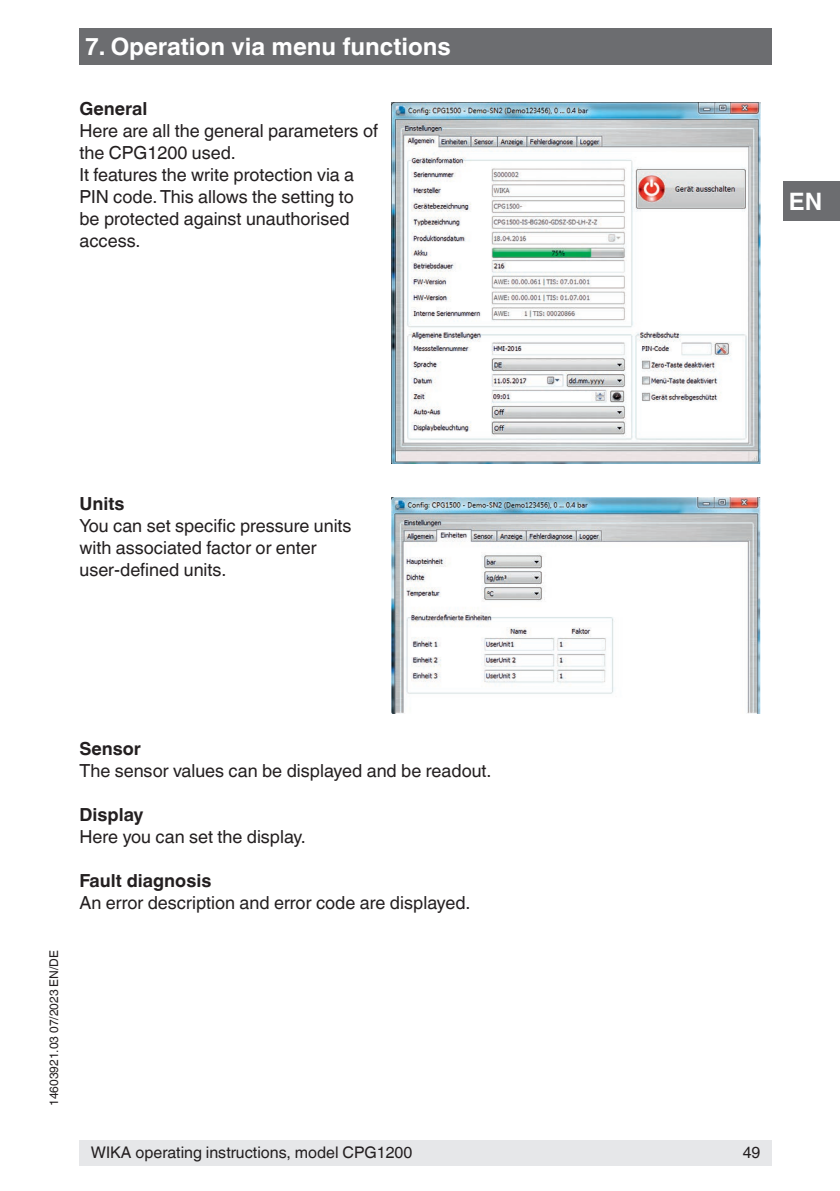
<style>
.page{position:relative;width:840px;height:1191px;background:#fff}
.page>*{position:absolute;margin:0;border:0;box-sizing:border-box;transform-origin:0 0}
.t1{font:700 24px "Helvetica World";color:#fff}
.t2{font:18px/22px "Helvetica World";color:#231f20}
.t3{font:700 18px "Helvetica World";color:#231f20}
.t4{font:16px "Helvetica World";color:#231f20}
.t5{font:12px "Helvetica World";color:#231f20}
</style>
<div class="page">
<div style="left:79px;top:1140px;width:692px;height:25px;background:#e6e7e9"></div>
<div style="left:79px;top:28px;width:692px;height:37px;background:#6c6d70"></div>
<div style="left:782px;top:181px;width:57px;height:40px;background:#6c6d70"></div>
<img style="left:391px;top:102px;width:369px;height:362px">
<img style="left:391px;top:497px;width:369px;height:216px">
<h1 class="t1" style="left:85px;top:33px;width:367px">7. Operation via menu functions</h1>
<p class="t3" style="left:79px;top:98px;width:69px">General</p>
<p class="t2" style="left:79px;top:120px;width:300px">Here are all the general parameters of the CPG1200 used.<br>It features the write protection via a<br>PIN code. This allows the setting to be protected against unauthorised access.</p>
<h1 class="t1" style="left:788px;top:188px;width:35px">EN</h1>
<p class="t3" style="left:79px;top:493px;width:46px">Units</p>
<p class="t2" style="left:79px;top:515px;width:273px">You can set specific pressure units with associated factor or enter user-defined units.</p>
<p class="t5" style="left:47px;top:1106px;width:157px;rotate:-90deg">14603921.03 07/2023 EN/DE</p>
<p class="t3" style="left:79px;top:738px;width:63px">Sensor</p>
<p class="t2" style="left:79px;top:760px;width:413px">The sensor values can be displayed and be readout.</p>
<p class="t3" style="left:79px;top:804px;width:66px">Display</p>
<p class="t2" style="left:79px;top:826px;width:228px">Here you can set the display.</p>
<p class="t3" style="left:79px;top:870px;width:133px">Fault diagnosis</p>
<p class="t2" style="left:79px;top:892px;width:392px">An error description and error code are displayed.</p>
<p class="t4" style="left:91px;top:1143px;width:323px">WIKA operating instructions, model CPG1200</p>
<p class="t4" style="left:742px;top:1143px;width:19px">49</p>
</div>
